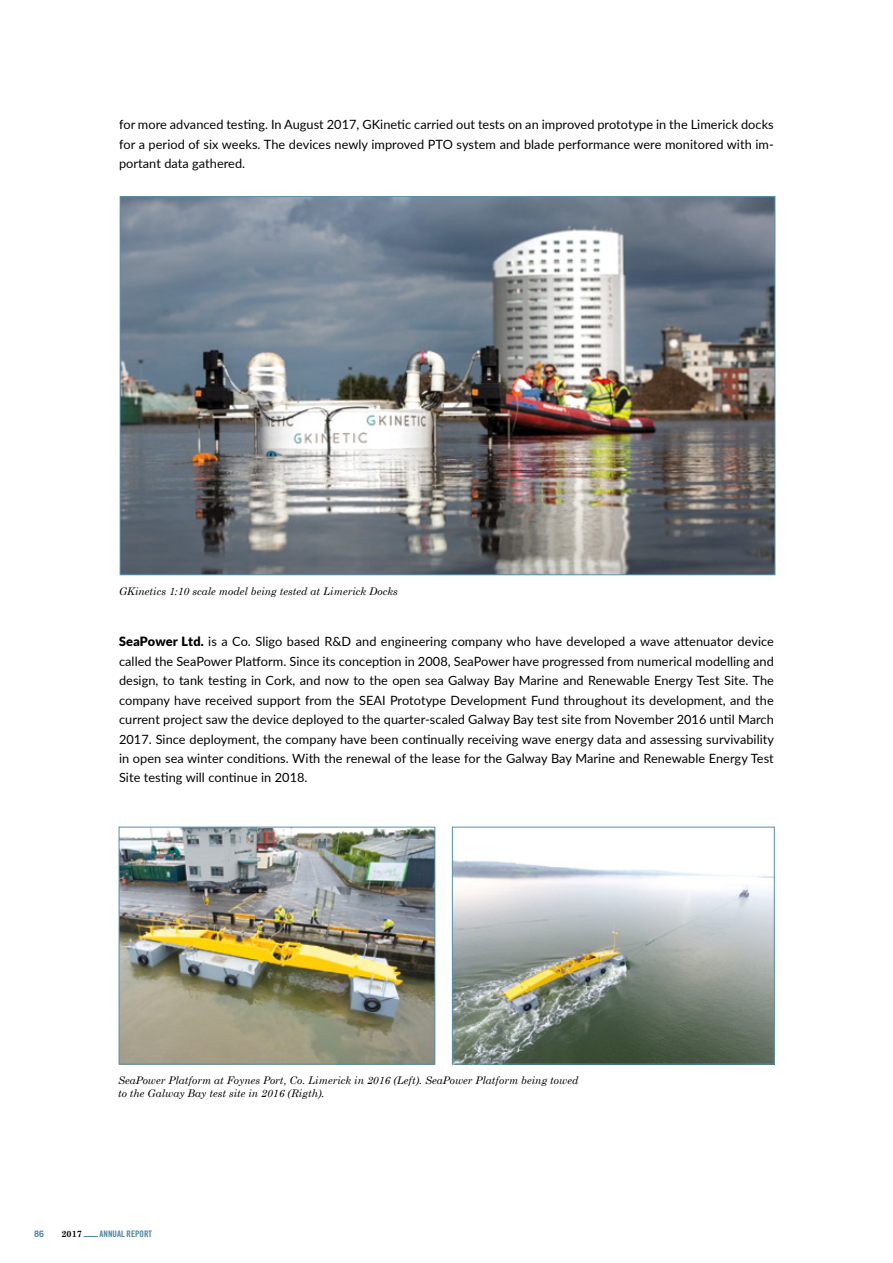
<style>
.page{position:relative;width:893px;height:1263px;background:#fff}
.page>*{position:absolute;margin:0;border:0;box-sizing:border-box;transform-origin:0 0}
.t1{font:12.75px/19.5px "Lato";letter-spacing:.005em;color:#000;text-align:justify}
.t2{font:italic 10.5px/12.6px "Century Schoolbook";color:#000}
.t3{font:9px "Trade Gothic Bold Cond Twenty";color:#4e859d}
.t4{font:700 9px "Century Schoolbook";color:#000}
.t5{font:700 9px "Trade Gothic";color:#4e859d}
.s1{font-weight:900}
</style>
<div class="page">
<svg style="left:84px;top:1236px;width:14px;height:1px"></svg>
<img style="left:122px;top:198px;width:651px;height:375px">
<img style="left:121px;top:829px;width:312px;height:233px">
<div style="left:119px;top:827px;width:316px;height:237px;border:1px solid #5591ab"></div>
<img style="left:454px;top:860px;width:319px;height:202px">
<div style="left:452px;top:827px;width:323px;height:237px;border:1px solid #5591ab"></div>
<p class="t1" style="left:119px;top:114px;width:656px">for more advanced testing. In August 2017, GKinetic carried out tests on an improved prototype in the Limerick docks for a period of six weeks. The devices newly improved PTO system and blade performance were monitored with im&shy;portant data gathered.</p>
<p class="t2" style="left:119px;top:584px;width:280px">GKinetics 1:10 scale model being tested at Limerick Docks</p>
<p class="t1" style="left:119px;top:631px;width:657px"><span class="s1">SeaPower Ltd.</span> is a Co. Sligo based R&amp;D and engineering company who have developed a wave attenuator device called the SeaPower Platform. Since its conception in 2008, SeaPower have progressed from numerical modelling and design, to tank testing in Cork, and now to the open sea Galway Bay Marine and Renewable Energy Test Site. The company have received support from the SEAI Prototype Development Fund throughout its development, and the current project saw the device deployed to the quarter-scaled Galway Bay test site from November 2016 until March 2017. Since deployment, the company have been continually receiving wave energy data and assessing survivability in open sea winter conditions. With the renewal of the lease for the Galway Bay Marine and Renewable Energy Test Site testing will continue in 2018.</p>
<p class="t2" style="left:118px;top:1074px;width:462px">SeaPower Platform at Foynes Port, Co. Limerick in 2016 (Left). SeaPower Platform being towed to the Galway Bay test site in 2016 (Rigth).</p>
<p class="t5" style="left:34px;top:1228px;width:12px">86</p>
<p class="t4" style="left:61px;top:1228px;width:22px">2017</p>
<p class="t3" style="left:100px;top:1228px;width:54px">ANNUAL REPORT</p>
</div>
